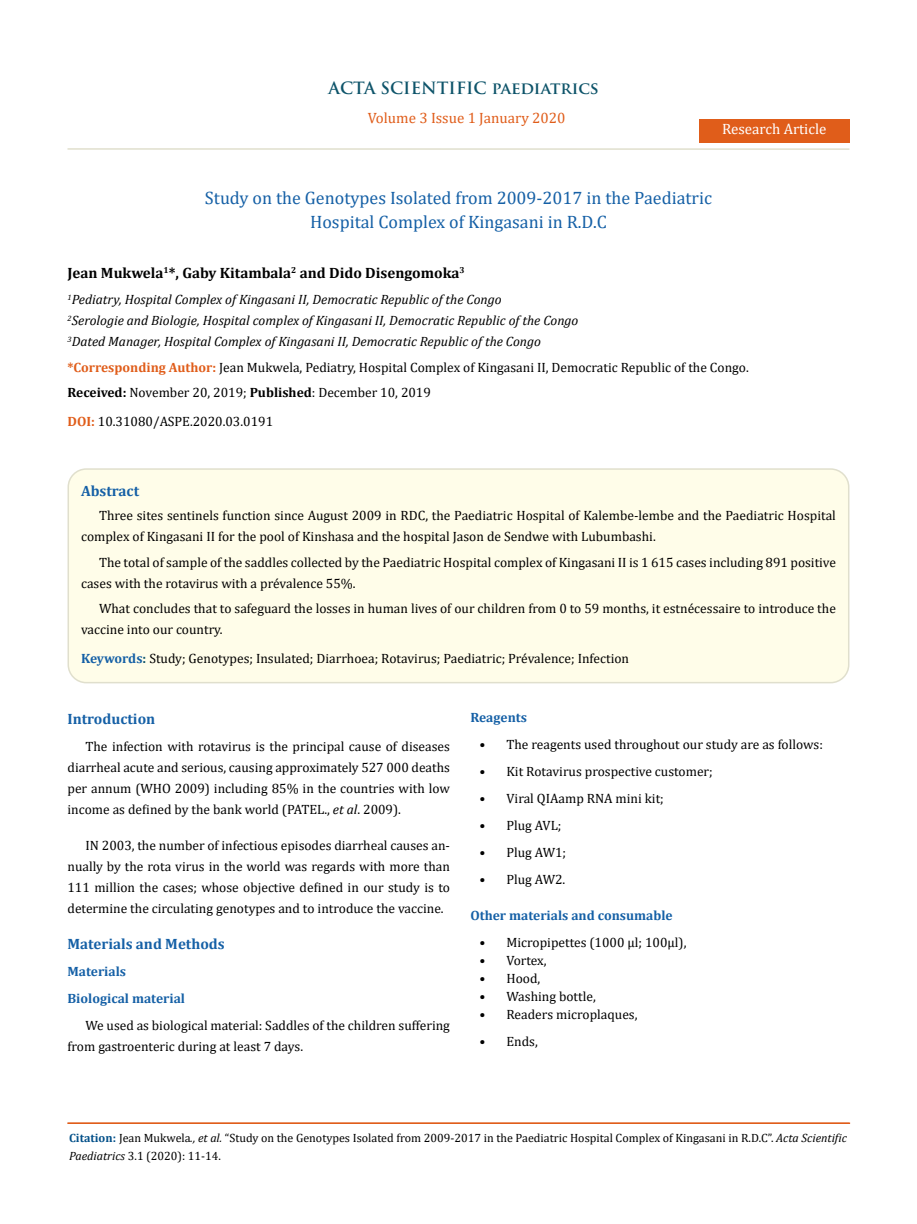
<style>
.page{position:relative;width:917px;height:1224px;background:#fff}
.page>*{position:absolute;margin:0;border:0;box-sizing:border-box;transform-origin:0 0}
.t1{font:18px/24px "Cambria";color:#1560a6;text-align:center}
.t2{font:700 16.5px "Trajan Pro";color:#0e546a}
.t3{font:700 15px "Cambria";color:#000}
.t4{font:700 15px "Cambria";color:#1560a6}
.t5{font:15px "Cambria";color:#e05d1a}
.t6{font:15px "Cambria";color:#fff}
.t7{font:13.5px/21px "Cambria";color:#000}
.t8{font:italic 13.5px/21px "Cambria";color:#000}
.t9{font:700 13.5px/27px "Cambria";color:#1560a6}
.t10{font:12px/18px "Cambria";color:#000}
.s1{font-weight:700;color:#e05d1a}
.s2{font-weight:700}
.s3{font-weight:700;color:#1560a6}
.s4{font-weight:700;color:#0e546a}
.s5{font-style:italic}
.s6{font-weight:700;color:#035089}
</style>
<div class="page">
<div style="left:699px;top:119px;width:150px;height:24px;background:#e05d1a"></div>
<div style="left:68px;top:469px;width:780px;height:214px;background:#fffde9;border-radius:18px"></div>
<div style="left:67px;top:468px;width:782px;height:215px;border:2px solid #e0dfcd;border-radius:18px"></div>
<hr style="left:67px;top:148px;width:782px;height:2px;background:#e0dfcd">
<div style="left:68px;top:1123px;width:781px;height:1px;border:1px solid #e05d1a"></div>
<p class="t2" style="left:328px;top:77px;width:272px">ACTA SCIENTIFIC paediatrics</p>
<p class="t5" style="left:368px;top:109px;width:199px">Volume 3 Issue 1 January 2020</p>
<p class="t6" style="left:722px;top:120px;width:106px">Research Article</p>
<h1 class="t1" style="left:205px;top:186px;width:508px">Study on the Genotypes Isolated from 2009-2017 in the Paediatric<br>Hospital Complex of Kingasani in R.D.C</h1>
<p class="t3" style="left:67px;top:262px;width:399px">Jean Mukwela<sup>1</sup>*, Gaby Kitambala<sup>2</sup> and Dido Disengomoka<sup>3</sup></p>
<p class="t8" style="left:67px;top:289px;width:512px"><sup>1</sup>Pediatry, Hospital Complex of Kingasani II, Democratic Republic of the Congo<br><sup>2</sup>Serologie and Biologie, Hospital complex of Kingasani II, Democratic Republic of the Congo<br><sup>3</sup>Dated Manager, Hospital Complex of Kingasani II, Democratic Republic of the Congo</p>
<p class="t7" style="left:67px;top:356px;width:683px"><span class="s1">*Corresponding Author:</span> Jean Mukwela, Pediatry, Hospital Complex of Kingasani II, Democratic Republic of the Congo.</p>
<p class="t7" style="left:67px;top:382px;width:365px"><span class="s2">Received:</span> November 20, 2019; <span class="s2">Published</span>: December 10, 2019</p>
<p class="t7" style="left:67px;top:411px;width:207px"><span class="s1">DOI:</span> 10.31080/ASPE.2020.03.0191</p>
<p class="t4" style="left:81px;top:480px;width:60px">Abstract</p>
<p class="t7" style="left:81px;top:505px;width:756px;text-indent:18px">Three sites sentinels function since August 2009 in RDC, the Paediatric Hospital of Kalembe-lembe and the Paediatric Hospital complex of Kingasani II for the pool of Kinshasa and the hospital Jason de Sendwe with Lubumbashi.</p>
<p class="t7" style="left:81px;top:552px;width:756px;text-indent:18px">The total of sample of the saddles collected by the Paediatric Hospital complex of Kingasani II is 1 615 cases including 891 positive cases with the rotavirus with a prévalence 55%.</p>
<p class="t7" style="left:81px;top:598px;width:756px;text-indent:18px">What concludes that to safeguard the losses in human lives of our children from 0 to 59 months, it estnécessaire to introduce the vaccine into our country.</p>
<p class="t7" style="left:81px;top:648px;width:549px"><span class="s3">Keywords</span><span class="s4">:</span> Study; Genotypes; Insulated; Diarrhoea; Rotavirus; Paediatric; Prévalence; Infection</p>
<p class="t4" style="left:67px;top:708px;width:89px">Introduction</p>
<p class="t7" style="left:67px;top:735px;width:384px;text-align:justify;text-indent:18px">The infection with rotavirus is the principal cause of diseases diarrheal acute and serious, causing approximately 527 000 deaths per annum (WHO 2009) including 85% in the countries with low income as defined by the bank world (PATEL., <span class="s5">et al</span>. 2009).</p>
<p class="t7" style="left:67px;top:834px;width:384px;text-align:justify;text-indent:18px">IN 2003, the number of infectious episodes diarrheal causes an&shy;nually by the rota virus in the world was regards with more than 111 million the cases; whose objective defined in our study is to determine the circulating genotypes and to introduce the vaccine.</p>
<p class="t4" style="left:67px;top:933px;width:159px">Materials and Methods</p>
<p class="t9" style="left:67px;top:957px;width:119px">Materials<br>Biological material</p>
<p class="t7" style="left:67px;top:1014px;width:384px;text-indent:18px">We used as biological material: Saddles of the children suffering from gastroenteric during at least 7 days.</p>
<p class="t9" style="left:470px;top:704px;width:58px">Reagents</p>
<p class="t7" style="left:479px;top:734px;width:345px">• The reagents used throughout our study are as follows:</p>
<p class="t7" style="left:479px;top:761px;width:235px">• Kit Rotavirus prospective customer;</p>
<p class="t7" style="left:479px;top:788px;width:186px">• Viral QIAamp RNA mini kit;</p>
<p class="t7" style="left:479px;top:815px;width:84px">• Plug AVL;</p>
<p class="t7" style="left:479px;top:842px;width:88px">• Plug AW1;</p>
<p class="t7" style="left:479px;top:869px;width:87px">• Plug AW2.</p>
<p class="t9" style="left:470px;top:902px;width:204px">Other materials and consumable</p>
<p class="t7" style="left:479px;top:932px;width:208px">• Micropipettes (1000 µl; 100µl),</p>
<p class="t7" style="left:479px;top:950px;width:69px">• Vortex,</p>
<p class="t7" style="left:479px;top:968px;width:62px">• Hood,</p>
<p class="t7" style="left:479px;top:986px;width:118px">• Washing bottle,</p>
<p class="t7" style="left:479px;top:1004px;width:159px">• Readers microplaques,</p>
<p class="t7" style="left:479px;top:1031px;width:60px">• Ends,</p>
<p class="t10" style="left:69px;top:1129px;width:779px"><span class="s6">Citation:</span> Jean Mukwela<span class="s5">., et al.</span> “Study on the Genotypes Isolated from 2009-2017 in the Paediatric Hospital Complex of Kingasani in R.D.C”. <span class="s5">Acta Scientific<br>Paediatrics</span> 3.1 (2020): 11-14.</p>
</div>
